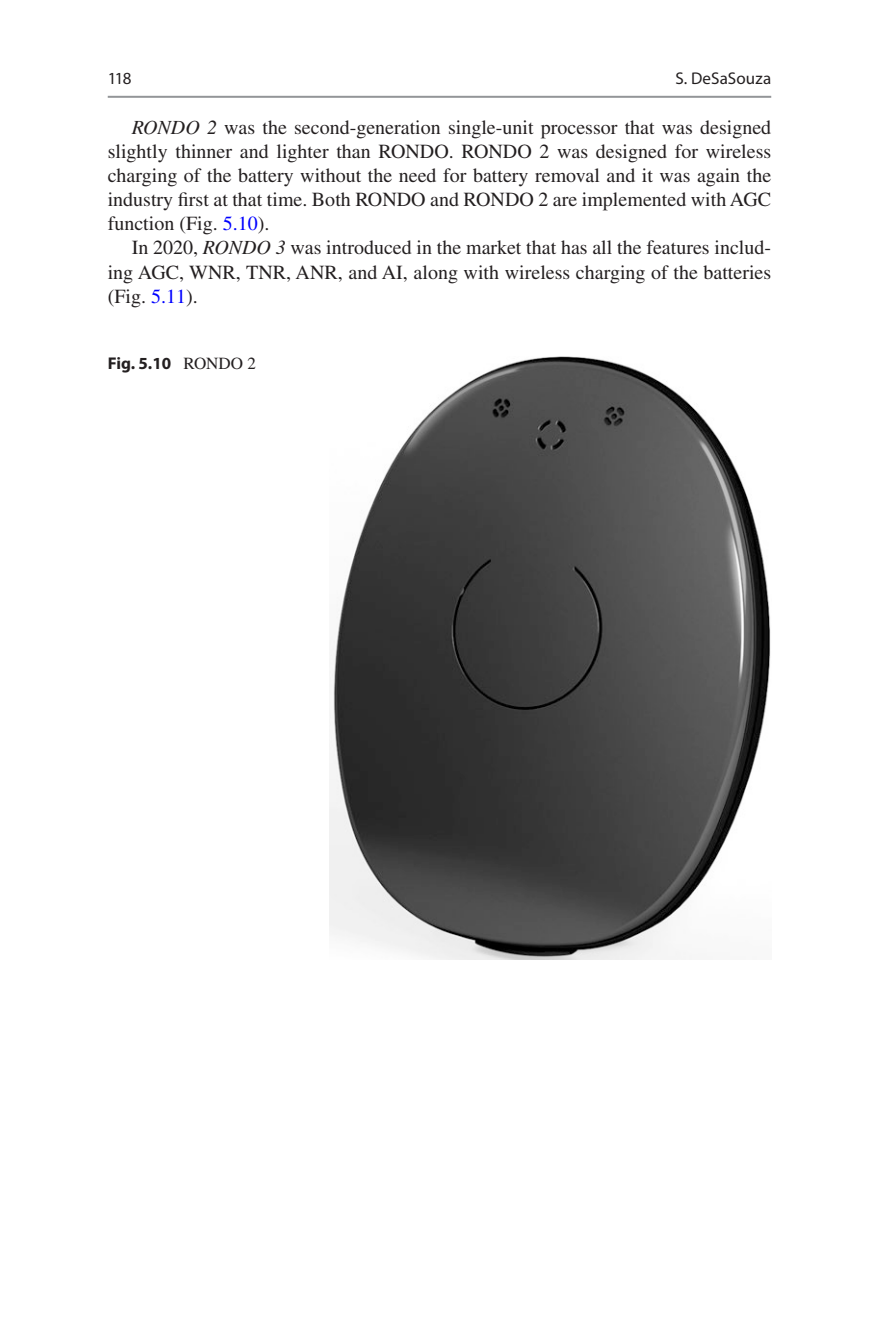
<style>
.page{position:relative;width:879px;height:1333px;background:#fff}
.page>*{position:absolute;margin:0;border:0;box-sizing:border-box;transform-origin:0 0}
.t1{font:20px/24px "Times LT Std";color:#231f20;text-align:justify}
.t2{font:700 17px "Myriad Pro";color:#231f20}
.t3{font:17px "Myriad Pro Regular 2";letter-spacing:.01em;color:#231f20}
.t4{font:17px "Myriad Pro";color:#231f20}
.s1{font-style:italic}
.s2{color:#00f}
.s3{font-family:"Times LT Std";font-weight:400}
</style>
<div class="page">
<img style="left:329px;top:356px;width:442px;height:603px">
<hr style="left:108px;top:96px;width:663px;height:2px;background:#939598">
<p class="t3" style="left:675px;top:68px;width:97px">S. DeSaSouza</p>
<p class="t4" style="left:108px;top:68px;width:25px">118</p>
<p class="t1" style="left:108px;top:116px;width:665px;text-indent:24px"><span class="s1">RONDO 2</span> was the second-generation single-unit processor that was designed slightly thinner and lighter than RONDO. RONDO 2 was designed for wireless charging of the battery without the need for battery removal and it was again the industry first at that time. Both RONDO and RONDO 2 are implemented with AGC function (Fig. <span class="s2">5.10</span>).</p>
<p class="t1" style="left:108px;top:236px;width:665px;text-indent:24px">In 2020, <span class="s1">RONDO 3</span> was introduced in the market that has all the features includ&shy;ing AGC, WNR, TNR, ANR, and AI, along with wireless charging of the batteries (Fig. <span class="s2">5.11</span>).</p>
<p class="t2" style="left:108px;top:352px;width:150px">Fig. 5.10 <span class="s3">RONDO 2</span></p>
</div>
